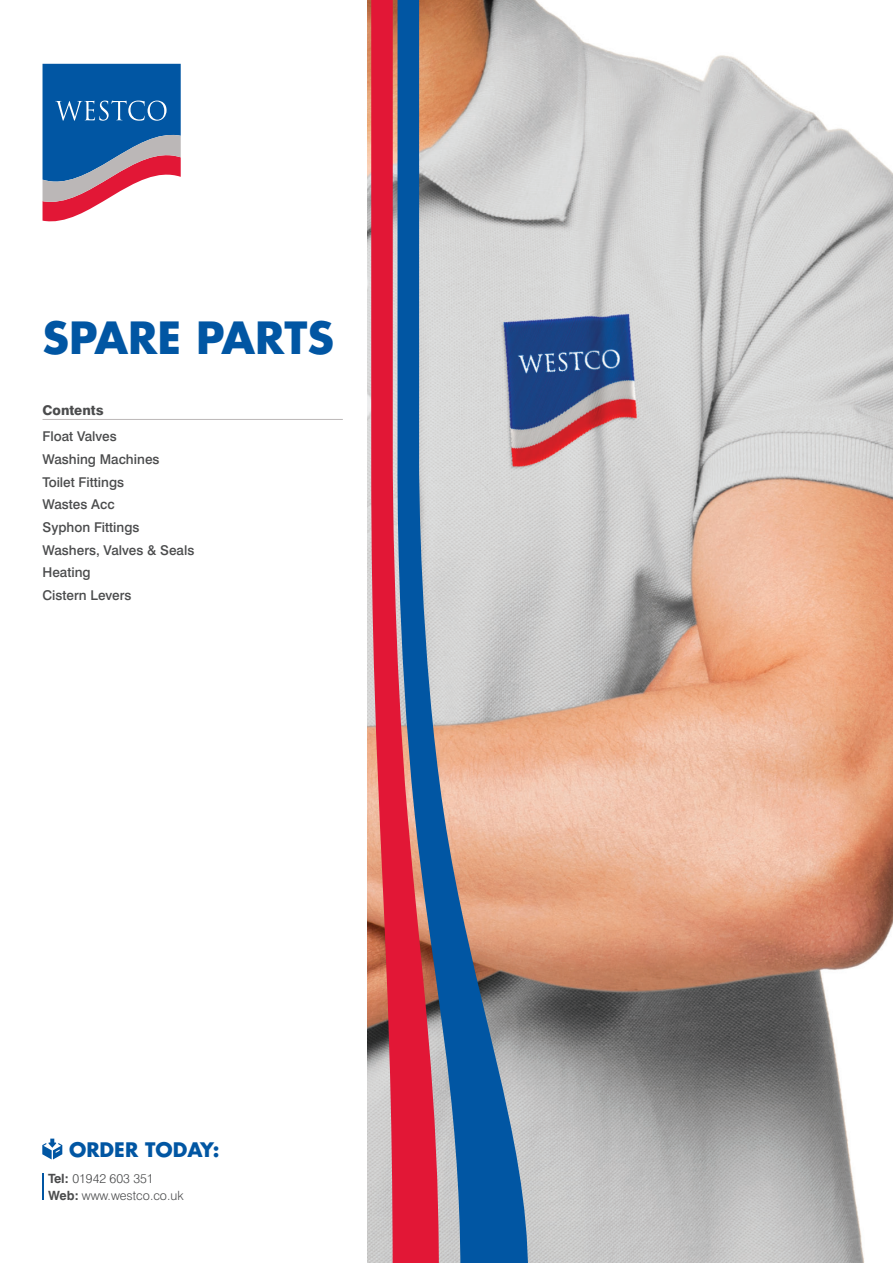
<style>
.page{position:relative;width:893px;height:1263px;background:#fff}
.page>*{position:absolute;margin:0;border:0;box-sizing:border-box;transform-origin:0 0}
.t1{font:700 43.2px "Futura Std";color:#0156a3}
.t2{font:700 19.5px "Futura Std";color:#0156a3}
.t3{font:500 13.5px/22.6px "Swiss 721 BT";color:#4b4c4d}
.t4{font:800 13.5px "Swiss 721 BT";color:#4b4c4d}
.t5{font:300 12.75px/16.5px "Swiss 721 BT";color:#4b4c4d}
.s1{font-weight:700}
</style>
<div class="page">
<img style="left:367px;top:0;width:526px;height:1263px">
<svg style="left:43px;top:64px;width:138px;height:157px"></svg>
<hr style="left:43px;top:419px;width:300px;height:1px;background:#bbb7b7">
<hr style="left:42px;top:1173px;width:2px;height:26px;background:#0156a3">
<svg style="left:42px;top:1138px;width:20px;height:21px"></svg>
<svg style="left:371px;top:0;width:26px;height:1263px;background:#d94d5c"></svg>
<svg style="left:397px;top:0;width:131px;height:1263px;background:#9d94a4"></svg>
<h1 class="t1" style="left:43px;top:309px;width:293px">SPARE PARTS</h1>
<p class="t4" style="left:43px;top:402px;width:63px">Contents</p>
<p class="t3" style="left:43px;top:425px;width:153px">Float Valves<br>Washing Machines<br>Toilet Fittings<br>Wastes Acc<br>Syphon Fittings<br>Washers, Valves &amp; Seals<br>Heating<br>Cistern Levers</p>
<h2 class="t2" style="left:69px;top:1137px;width:152px">ORDER TODAY:</h2>
<p class="t5" style="left:48px;top:1170px;width:137px"><span class="s1">Tel:</span> 01942 603 351<br><span class="s1">Web:</span> www.westco.co.uk</p>
</div>
